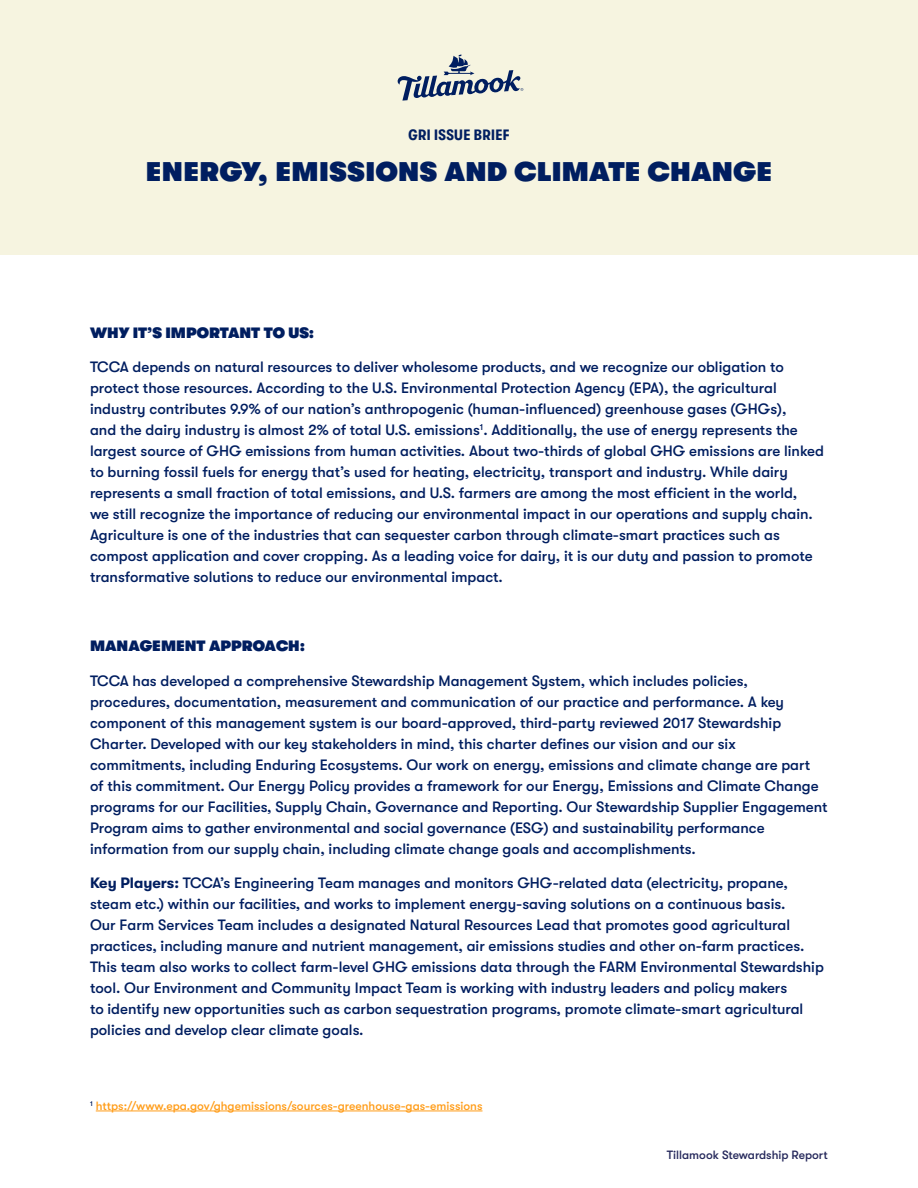
<style>
.page{position:relative;width:918px;height:1188px;background:#fff}
.page>*{position:absolute;margin:0;border:0;box-sizing:border-box;transform-origin:0 0}
.Title_Small{font:800 27px "GT Walsheim Pro";letter-spacing:.015em;color:#001e60}
.Body{font:500 15px/21px "GT Walsheim Pro";color:#001e60}
.Heading{font:800 15px "GT Walsheim Pro";color:#001e60}
.t1{font:700 condensed 15px "GT Walsheim Pro";letter-spacing:.025em;color:#001e60}
.report_body{font:500 12px "GT Walsheim Pro";color:#ff9d19}
.report_body-2{font:500 12px "GT Walsheim Pro";color:#25285b}
.s1{font-weight:700}
</style>
<div class="page">
<div style="left:0;top:0;width:918px;height:255px;background:#f6f4e0"></div>
<svg style="left:397px;top:54px;width:126px;height:47px"></svg>
<hr style="left:96px;top:1111px;width:387px;height:1px;background:#ff9d19">
<p class="t1" style="left:409px;top:126px;width:103px">GRI ISSUE BRIEF</p>
<p class="Title_Small" style="left:146px;top:157px;width:628px">ENERGY, EMISSIONS AND CLIMATE CHANGE</p>
<p class="Heading" style="left:90px;top:324px;width:226px">WHY IT’S IMPORTANT TO US:</p>
<p class="Body" style="left:90px;top:356px;width:735px">TCCA depends on natural resources to deliver wholesome products, and we recognize our obligation to protect those resources. According to the U.S. Environmental Protection Agency (EPA), the agricultural industry contributes 9.9% of our nation’s anthropogenic (human-influenced) greenhouse gases (GHGs),<br>and the dairy industry is almost 2% of total U.S. emissions<sup>1</sup>. Additionally, the use of energy represents the largest source of GHG emissions from human activities. About two-thirds of global GHG emissions are linked to burning fossil fuels for energy that’s used for heating, electricity, transport and industry. While dairy represents a small fraction of total emissions, and U.S. farmers are among the most efficient in the world,<br>we still recognize the importance of reducing our environmental impact in our operations and supply chain.<br>Agriculture is one of the industries that can sequester carbon through climate-smart practices such as compost application and cover cropping. As a leading voice for dairy, it is our duty and passion to promote transformative solutions to reduce our environmental impact.</p>
<p class="Heading" style="left:90px;top:638px;width:217px">MANAGEMENT APPROACH:</p>
<p class="Body" style="left:90px;top:670px;width:739px">TCCA has developed a comprehensive Stewardship Management System, which includes policies, procedures, documentation, measurement and communication of our practice and performance. A key component of this management system is our board-approved, third-party reviewed 2017 Stewardship Charter. Developed with our key stakeholders in mind, this charter defines our vision and our six commitments, including Enduring Ecosystems. Our work on energy, emissions and climate change are part of this commitment. Our Energy Policy provides a framework for our Energy, Emissions and Climate Change programs for our Facilities, Supply Chain, Governance and Reporting. Our Stewardship Supplier Engagement Program aims to gather environmental and social governance (ESG) and sustainability performance information from our supply chain, including climate change goals and accomplishments.</p>
<p class="Body" style="left:90px;top:872px;width:735px"><span class="s1">Key Players:</span> TCCA’s Engineering Team manages and monitors GHG-related data (electricity, propane, steam etc.) within our facilities, and works to implement energy-saving solutions on a continuous basis.<br>Our Farm Services Team includes a designated Natural Resources Lead that promotes good agricultural practices, including manure and nutrient management, air emissions studies and other on-farm practices.<br>This team also works to collect farm-level GHG emissions data through the FARM Environmental Stewardship tool. Our Environment and Community Impact Team is working with industry leaders and policy makers<br>to identify new opportunities such as carbon sequestration programs, promote climate-smart agricultural policies and develop clear climate goals.</p>
<p class="report_body" style="left:90px;top:1099px;width:394px"><sup>1</sup> https://www.epa.gov/ghgemissions/sources-greenhouse-gas-emissions</p>
<p class="report_body-2" style="left:667px;top:1148px;width:163px">Tillamook Stewardship Report</p>
</div>
